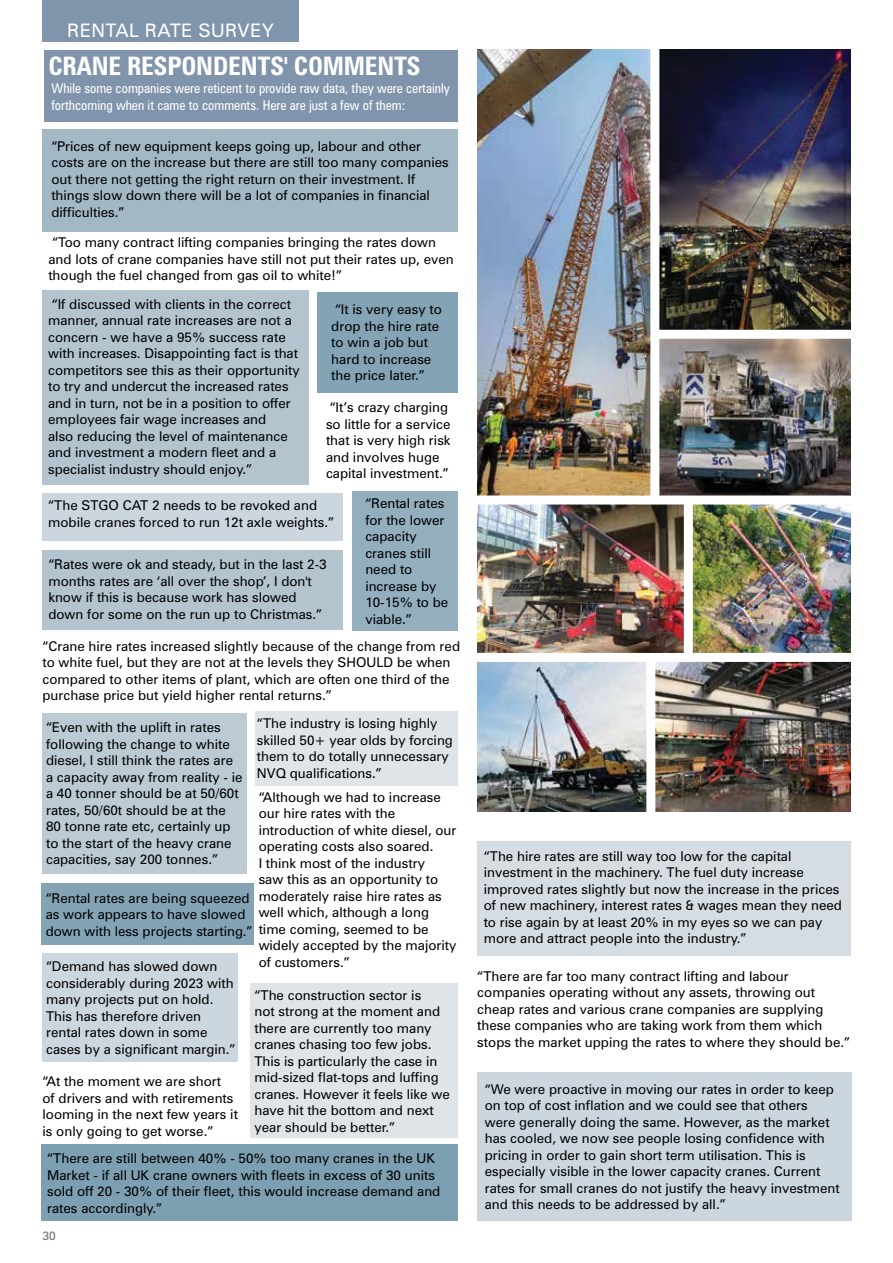
<style>
.page{position:relative;width:893px;height:1263px;background:#fff}
.page>*{position:absolute;margin:0;border:0;box-sizing:border-box;transform-origin:0 0}
.t1{font:700 condensed 25.5px "Zurich BT";color:#fff}
.t2{font:18.6px "Zurich BT";letter-spacing:.02em;color:#fff}
.t3{font:13.5px/16.5px "Zurich BT";color:#000}
.t4{font:condensed 13.5px/16.5px "Zurich BT";color:#fff}
.t5{font:12px "Zurich BT";color:#6d6e71}
</style>
<div class="page">
<div style="left:42px;top:129px;width:416px;height:103px;background:#a3b8c5"></div>
<div style="left:317px;top:292px;width:141px;height:101px;background:#84a4b5"></div>
<div style="left:42px;top:493px;width:301px;height:48px;background:#ccd6de"></div>
<div style="left:42px;top:714px;width:205px;height:160px;background:#bbcad3"></div>
<div style="left:352px;top:491px;width:106px;height:139px;background:#93aebd"></div>
<div style="left:42px;top:550px;width:301px;height:79px;background:#b3c4cf"></div>
<div style="left:255px;top:711px;width:203px;height:75px;background:#dee4e8"></div>
<div style="left:250px;top:983px;width:208px;height:154px;background:#dee4e8"></div>
<div style="left:42px;top:291px;width:267px;height:194px;background:#b3c4cf"></div>
<div style="left:44px;top:50px;width:414px;height:72px;background:#8094ac"></div>
<div style="left:42px;top:883px;width:212px;height:61px;background:#84a4b5"></div>
<div style="left:477px;top:841px;width:373px;height:114px;background:#d5dde3"></div>
<div style="left:477px;top:1071px;width:375px;height:149px;background:#ccd6de"></div>
<div style="left:42px;top:1144px;width:416px;height:76px;background:#7c9fb1"></div>
<div style="left:42px;top:953px;width:196px;height:109px;background:#ccd6de"></div>
<div style="left:43px;top:0;width:256px;height:42px;background:#8094ac"></div>
<img style="left:477px;top:49px;width:173px;height:446px">
<img style="left:477px;top:504px;width:207px;height:149px">
<img style="left:693px;top:504px;width:157px;height:149px">
<img style="left:659px;top:49px;width:191px;height:446px">
<img style="left:477px;top:662px;width:169px;height:150px">
<img style="left:655px;top:662px;width:195px;height:150px">
<div style="left:655px;top:330px;width:205px;height:9px;background:#fff"></div>
<h2 class="t2" style="left:67px;top:19px;width:208px">rental rate s urvey</h2>
<h1 class="t1" style="left:48px;top:50px;width:30px">CRANE</h1>
<h1 class="t1" style="left:127px;top:50px;width:16px">RESPONDENTS</h1>
<h1 class="t1" style="left:284px;top:50px;width:27px">' COMMENTS</h1>
<p class="t4" style="left:51px;top:80px;width:400px">While some companies were reticent to provide raw data, they were certainly forthcoming when it came to comments. Here are just a few of them:</p>
<p class="t3" style="left:51px;top:138px;width:399px">“Prices of new equipment keeps going up, labour and other costs are on the increase but there are still too many companies out there not getting the right return on their investment. If things slow down there will be a lot of companies in financial difficulties.”</p>
<p class="t3" style="left:48px;top:234px;width:407px">“Too many contract lifting companies bringing the rates down and lots of crane companies have still not put their rates up, even though the fuel changed from gas oil to white!”</p>
<p class="t3" style="left:48px;top:296px;width:253px">“If discussed with clients in the correct manner, annual rate increases are not a concern - we have a 95% success rate with increases. Disappointing fact is that competitors see this as their opportunity to try and undercut the increased rates and in turn, not be in a position to offer employees fair wage increases and<br>also reducing the level of maintenance and investment a modern fleet and a specialist industry should enjoy.”</p>
<p class="t3" style="left:331px;top:301px;width:112px">“It is very easy to drop the hire rate to win a job but hard to increase the price later.”</p>
<p class="t3" style="left:326px;top:399px;width:126px">“It’s crazy charging so little for a service that is very high risk and involves huge capital investment.”</p>
<p class="t3" style="left:48px;top:497px;width:287px;text-indent:104px">2 needs to be revoked and mobile cranes forced to run 12t axle weights.”</p>
<p class="t3" style="left:365px;top:495px;width:85px">“Rental rates for the lower capacity cranes still need to increase by<br>10-15% to be viable.”</p>
<p class="t3" style="left:48px;top:497px;width:84px">“The STGO CAT</p>
<p class="t3" style="left:48px;top:556px;width:280px">“Rates were ok and steady, but in the last 2-3 months rates are ‘all over the shop’, I don't know if this is because work has slowed down for some on the run up to Christmas.”</p>
<p class="t3" style="left:43px;top:638px;width:419px">“Crane hire rates increased slightly because of the change from red to white fuel, but they are not at the levels they SHOULD be when compared to other items of plant, which are often one third of the purchase price but yield higher rental returns.”</p>
<p class="t3" style="left:46px;top:719px;width:198px">“Even with the uplift in rates following the change to white diesel, I still think the rates are a capacity away from reality - ie a 40 tonner should be at 50/60t rates, 50/60t should be at the<br>80 tonne rate etc, certainly up to the start of the heavy crane capacities, say 200 tonnes.”</p>
<p class="t3" style="left:257px;top:715px;width:198px">“The industry is losing highly skilled 50+ year olds by forcing them to do totally unnecessary<br>NVQ qualifications.”</p>
<p class="t3" style="left:259px;top:789px;width:199px">“Although we had to increase our hire rates with the introduction of white diesel, our operating costs also soared.<br>I think most of the industry<br>saw this as an opportunity to moderately raise hire rates as well which, although a long time coming, seemed to be widely accepted by the majority of customers.”</p>
<p class="t3" style="left:46px;top:890px;width:208px">“Rental rates are being squeezed as work appears to have slowed down with less projects starting.”</p>
<p class="t3" style="left:46px;top:958px;width:191px">“Demand has slowed down considerably during 2023 with many projects put on hold.<br>This has therefore driven rental rates down in some cases by a significant margin.”</p>
<p class="t3" style="left:43px;top:1073px;width:197px">“At the moment we are short<br>of drivers and with retirements looming in the next few years it is only going to get worse.”</p>
<p class="t3" style="left:254px;top:986px;width:197px">“The construction sector is<br>not strong at the moment and there are currently too many cranes chasing too few jobs.<br>This is particularly the case in mid-sized flat-tops and luffing cranes. However it feels like we have hit the bottom and next year should be better.”</p>
<p class="t3" style="left:47px;top:1150px;width:395px">“There are still between 40% - 50% too many cranes in the UK Market - if all UK crane owners with fleets in excess of 30 units sold off 20 - 30% of their fleet, this would increase demand and rates accordingly.”</p>
<p class="t5" style="left:43px;top:1229px;width:15px">30</p>
<p class="t3" style="left:484px;top:848px;width:360px">“The hire rates are still way too low for the capital investment in the machinery. The fuel duty increase improved rates slightly but now the increase in the prices of new machinery, interest rates &amp; wages mean they need to rise again by at least 20% in my eyes so we can pay more and attract people into the industry.”</p>
<p class="t3" style="left:477px;top:967px;width:374px">“There are far too many contract lifting and labour companies operating without any assets, throwing out cheap rates and various crane companies are supplying these companies who are taking work from them which stops the market upping the rates to where they should be.”</p>
<p class="t3" style="left:485px;top:1081px;width:356px">“We were proactive in moving our rates in order to keep on top of cost inflation and we could see that others were generally doing the same. However, as the market has cooled, we now see people losing confidence with pricing in order to gain short term utilisation. This is especially visible in the lower capacity cranes. Current rates for small cranes do not justify the heavy investment and this needs to be addressed by all.”</p>
</div>
